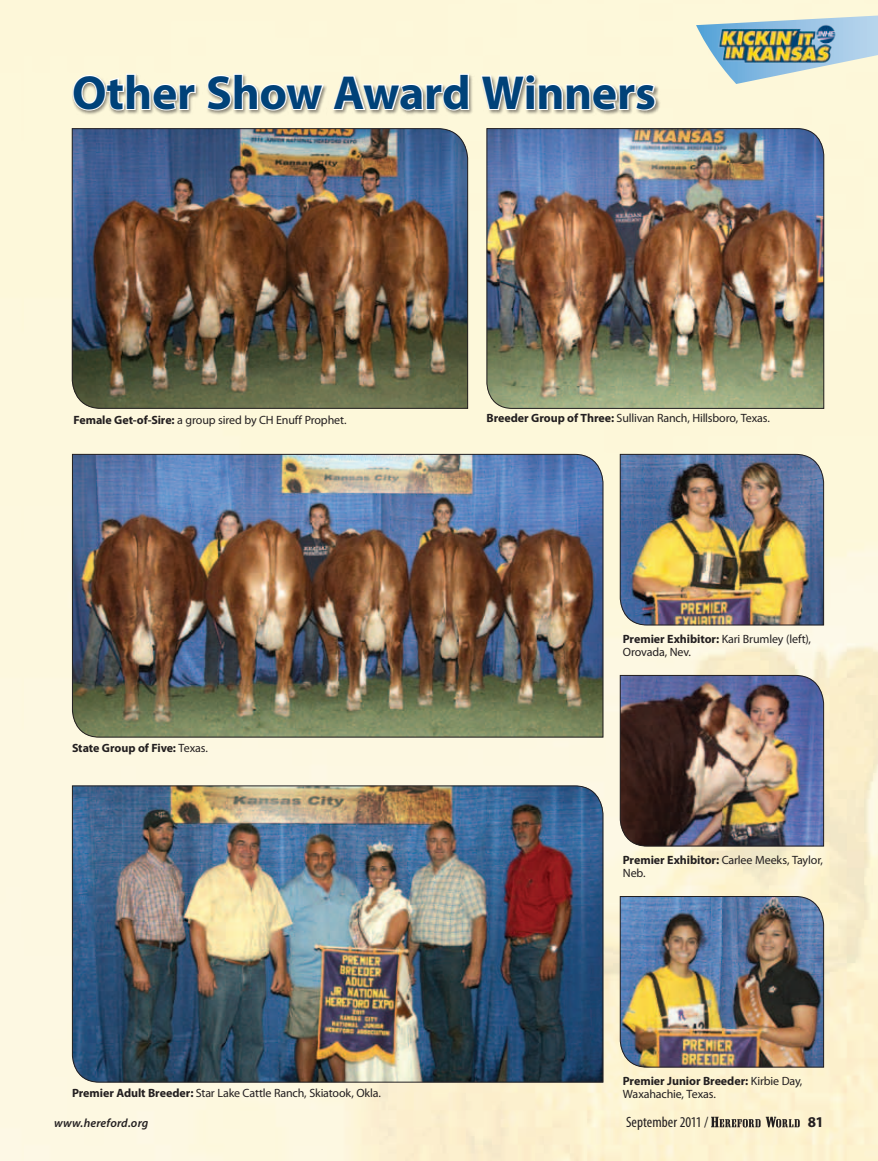
<style>
.page{position:relative;width:878px;height:1161px;background:#fff}
.page>*{position:absolute;margin:0;border:0;box-sizing:border-box;transform-origin:0 0}
.t1{font:700 48px "Myriad Pro";letter-spacing:-.01em;color:#004279}
.t2{font:condensed 15px "Myriad Pro";letter-spacing:.005em;color:#231f20}
.t3{font:700 15px "Myriad Pro";color:#231f20}
.t4{font:12px/13.5px "Myriad Pro";letter-spacing:-.01em;color:#231f20}
.t5{font:700 12px "Myriad Pro";letter-spacing:-.005em;color:#231f20}
.t6{font:italic 600 12px "Myriad Pro";letter-spacing:.015em;color:#231f20}
.s1{font-weight:700}
.s2{font-weight:400}
</style>
<div class="page">
<img style="left:24px;top:0;width:854px;height:1161px">
<img style="left:696px;top:16px;width:182px;height:68px">
<img style="left:72px;top:786px;width:531px;height:297px">
<img style="left:72px;top:454px;width:531px;height:283px">
<img style="left:486px;top:128px;width:338px;height:281px">
<img style="left:72px;top:128px;width:396px;height:281px">
<img style="left:620px;top:896px;width:204px;height:172px">
<img style="left:620px;top:454px;width:204px;height:171px">
<img style="left:620px;top:675px;width:204px;height:171px">
<div style="left:72px;top:73px;width:588px;height:42px;background:#231f20;opacity:.5"></div>
<svg style="left:71px;top:73px;width:126px;height:39px"></svg>
<svg style="left:205px;top:73px;width:120px;height:39px"></svg>
<svg style="left:331px;top:73px;width:139px;height:39px"></svg>
<svg style="left:479px;top:73px;width:177px;height:39px"></svg>
<svg style="left:711px;top:1117px;width:89px;height:10px"></svg>
<h1 class="t1" style="left:72px;top:66px;width:585px">Other Show Award Winners</h1>
<p class="t4" style="left:73px;top:413px;width:275px"><span class="s1">Female Get-of-Sire:</span> a group sired by CH Enuff Prophet.</p>
<p class="t4" style="left:486px;top:411px;width:285px"><span class="s1">Breeder Group of Three:</span> Sullivan Ranch, Hillsboro, Texas.</p>
<p class="t5" style="left:72px;top:741px;width:137px">State Group of Five: <span class="s2">Texas.</span></p>
<p class="t4" style="left:72px;top:1087px;width:310px"><span class="s1">Premier Adult Breeder:</span> Star Lake Cattle Ranch, Skiatook, Okla.</p>
<p class="t4" style="left:622px;top:632px;width:189px"><span class="s1">Premier Exhibitor:</span> Kari Brumley (left),<br>Orovada, Nev.</p>
<p class="t4" style="left:622px;top:853px;width:202px"><span class="s1">Premier Exhibitor:</span> Carlee Meeks, Taylor,<br>Neb.</p>
<p class="t4" style="left:622px;top:1074px;width:181px"><span class="s1">Premier Junior Breeder:</span> Kirbie Day,<br>Waxahachie, Texas.</p>
<p class="t6" style="left:54px;top:1117px;width:96px">www.hereford.org</p>
<p class="t2" style="left:626px;top:1114px;width:84px">September 2011 /</p>
<p class="t3" style="left:807px;top:1114px;width:18px">81</p>
</div>
